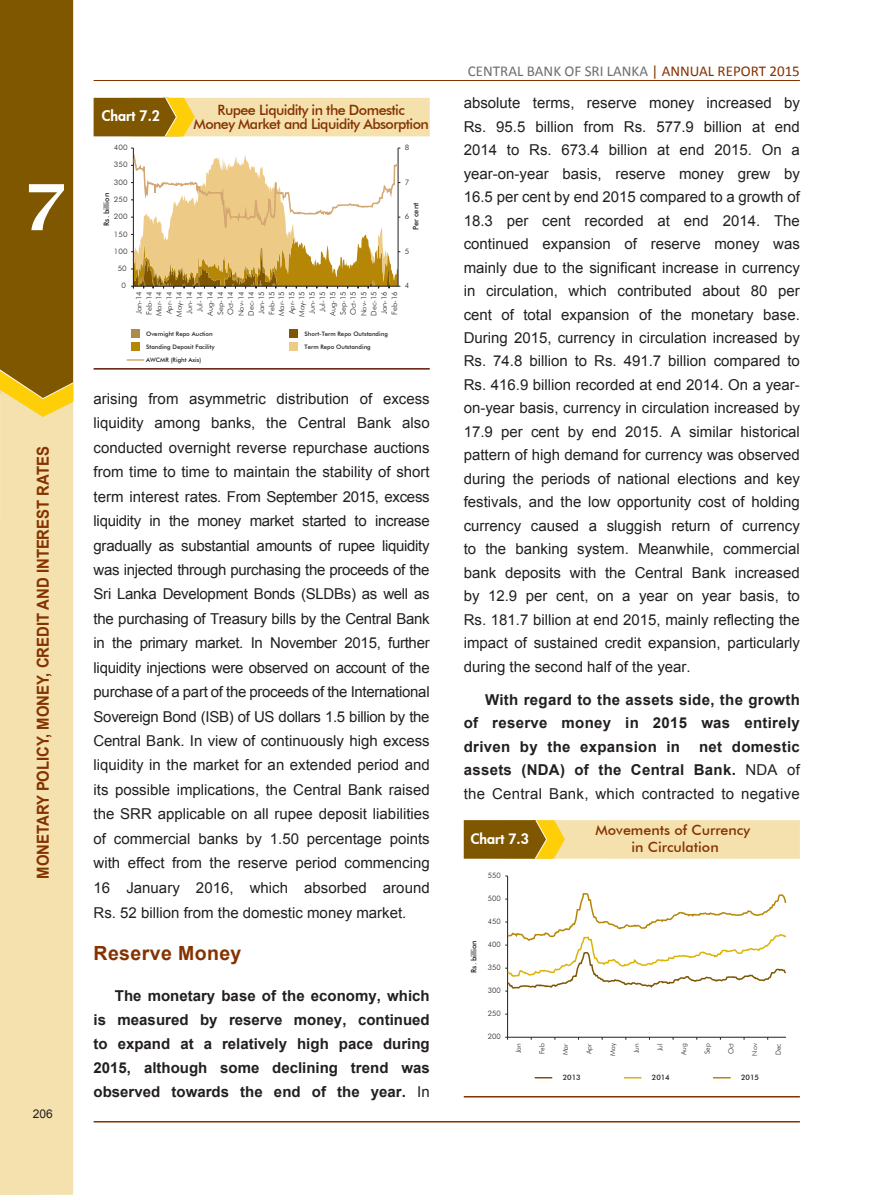
<style>
.page{position:relative;width:885px;height:1195px;background:#fff}
.page>*{position:absolute;margin:0;border:0;box-sizing:border-box;transform-origin:0 0}
.t1{font:55.2px "Capitals";color:#fff;scale:1.09 1}
.t2{font:700 19.5px "Arial";letter-spacing:.02em;color:#843200}
.t3{font:700 16.5px "Arial";color:#843200;scale:.9 1}
.t4{font:15px/23.5px "Arial";color:#231f20;text-align:justify}
.t5{font:700 15px/24px "Arial";letter-spacing:.01em;color:#231f20;text-align:justify}
.t6{font:15px "Calibri";color:#6c6d70}
.t7{font:500 14.25px/14.1px "Futura BT";letter-spacing:-.04em;color:#843200;text-align:center}
.t8{font:800 14.25px "Futura";color:#fff}
.t9{font:500 13.95px/16.8px "Futura BT";color:#843200;text-align:center}
.t10{font:800 13.95px "Futura";color:#fff}
.t11{font:12px "Arial";color:#231f20}
.t12{font:300 7.5px/10.4px "Futura BT";color:#231f20;text-align:right;scale:1.05 1}
.t13{font:500 7.5px "Futura BT";letter-spacing:-.005em;color:#231f20}
.t14{font:300 7.5px "Futura BT";color:#231f20}
.t15{font:300 7.05px "Futura BT";letter-spacing:-.005em;color:#231f20}
.t16{font:500 6.15px "Futura BT";color:#231f20}
.s1{font-weight:400}
.s2{color:#843200}
.s3{font-weight:700}
</style>
<div class="page">
<div style="left:0;top:417px;width:73px;height:778px;background:#f4e1ad"></div>
<svg style="left:0;top:0;width:73px;height:417px;background:#886005"></svg>
<hr style="left:94px;top:1121px;width:705px;height:1px;background:#843200">
<hr style="left:94px;top:80px;width:705px;height:1px;background:#843200">
<hr style="left:94px;top:368px;width:335px;height:2px;background:#5f1700">
<svg style="left:94px;top:98px;width:335px;height:191px"></svg>
<div style="left:131px;top:330px;width:9px;height:8px;background:#aa8d4c"></div>
<div style="left:289px;top:330px;width:9px;height:8px;background:#7f5700"></div>
<div style="left:131px;top:343px;width:9px;height:8px;background:#b68606"></div>
<div style="left:289px;top:343px;width:9px;height:8px;background:#edca85"></div>
<svg style="left:127px;top:359px;width:17px;height:2px"></svg>
<svg style="left:463px;top:820px;width:336px;height:39px;background:#dac17f"></svg>
<hr style="left:463px;top:1096px;width:336px;height:1px;background:#843200">
<hr style="left:507px;top:876px;width:1px;height:161px;background:#231f20">
<hr style="left:507px;top:1037px;width:278px;height:1px;background:#231f20">
<svg style="left:505px;top:892px;width:282px;height:100px"></svg>
<svg style="left:534px;top:1077px;width:18px;height:1px"></svg>
<svg style="left:623px;top:1077px;width:18px;height:1px"></svg>
<svg style="left:713px;top:1077px;width:17px;height:1px"></svg>
<h1 class="t1" style="left:26px;top:170px;width:38px">7</h1>
<p class="t3" style="left:32px;top:879px;width:482px;rotate:-90deg">MONETaRY POLICY, MONEY, CREDIT AND INTEREST RATES</p>
<p class="t11" style="left:33px;top:1106px;width:22px">206</p>
<p class="t8" style="left:102px;top:107px;width:60px">Chart 7.2</p>
<p class="t12" style="left:114px;top:142px;width:14px">400</p>
<p class="t12" style="left:114px;top:160px;width:14px">350</p>
<p class="t12" style="left:114px;top:177px;width:14px">300</p>
<p class="t13" style="left:102px;top:226px;width:34px;rotate:-90deg">Rs. billion</p>
<p class="t12" style="left:114px;top:194px;width:14px">250</p>
<p class="t12" style="left:114px;top:211px;width:14px">200</p>
<p class="t12" style="left:114px;top:229px;width:14px">150</p>
<p class="t12" style="left:114px;top:246px;width:14px">100</p>
<p class="t12" style="left:118px;top:263px;width:10px">50</p>
<p class="t12" style="left:121px;top:280px;width:6px">0</p>
<p class="t7" style="left:193px;top:102px;width:237px">Rupee Liquidity in the Domestic<br>Money Market and Liquidity Absorption</p>
<p class="t12" style="left:405px;top:142px;width:6px">8</p>
<p class="t12" style="left:405px;top:177px;width:6px">7</p>
<p class="t13" style="left:411px;top:230px;width:29px;rotate:-90deg">Per cent</p>
<p class="t12" style="left:405px;top:211px;width:6px">6</p>
<p class="t12" style="left:405px;top:246px;width:6px">5</p>
<p class="t12" style="left:405px;top:280px;width:6px">4</p>
<p class="t12" style="left:134px;top:315px;width:24px;text-align:left;rotate:-90deg">Jan-14<br>Feb-14</p>
<p class="t12" style="left:153px;top:317px;width:26px;rotate:-90deg">Mar-14<br>Apr-14<br>May-14<br>Jun-14<br>Jul-14<br>Aug-14<br>Sep-14<br>Oct-14<br>Nov-14<br>Dec-14<br>Jan-15<br>Feb-15</p>
<p class="t12" style="left:276px;top:317px;width:26px;rotate:-90deg">Mar-15<br>Apr-15<br>May-15<br>Jun-15<br>Jul-15<br>Aug-15<br>Sep-15<br>Oct-15<br>Nov-15<br>Dec-15<br>Jan-16<br>Feb-16</p>
<p class="t16" style="left:146px;top:330px;width:68px">Overnight Repo Auction</p>
<p class="t16" style="left:304px;top:330px;width:85px">Short-Term Repo Outstanding</p>
<p class="t16" style="left:146px;top:343px;width:70px">Standing Deposit Facility</p>
<p class="t16" style="left:304px;top:343px;width:68px">Term Repo Outstanding</p>
<p class="t16" style="left:146px;top:356px;width:57px">AWCMR (Right Axis)</p>
<p class="t4" style="left:94px;top:387px;width:337px;line-height:24.5px">arising from asymmetric distribution of excess liquidity among banks, the Central Bank also conducted overnight reverse repurchase auctions from time to time to maintain the stability of short term interest rates. From September 2015, excess liquidity in the money market started to increase gradually as substantial amounts of rupee liquidity was injected through purchasing the proceeds of the Sri Lanka Development Bonds (SLDBs) as well as the purchasing of Treasury bills by the Central Bank in the primary market. In November 2015, further liquidity injections were observed on account of the purchase of a part of the proceeds of the International Sovereign Bond (ISB) of US dollars 1.5 billion by the Central Bank. In view of continuously high excess liquidity in the market for an extended period and its possible implications, the Central Bank raised the SRR applicable on all rupee deposit liabilities of commercial banks by 1.50 percentage points with effect from the reserve period commencing 16 January 2016, which absorbed around Rs. 52 billion from the domestic money market.</p>
<p class="t2" style="left:94px;top:940px;width:149px">Reserve Money</p>
<p class="t5" style="left:94px;top:984px;width:337px;text-indent:21px">The monetary base of the economy, which is measured by reserve money, continued to expand at a relatively high pace during 2015, although some declining trend was observed towards the end of the year. <span class="s1">In</span></p>
<p class="t6" style="left:468px;top:61px;width:333px">CENTRAL BANK OF SRI LANKA <span class="s2">| ANNUAL REPORT 2015</span></p>
<p class="t4" style="left:463px;top:91px;width:337px">absolute terms, reserve money increased by Rs. 95.5 billion from Rs. 577.9 billion at end 2014 to Rs. 673.4 billion at end 2015. On a year-on-year basis, reserve money grew by 16.5 per cent by end 2015 compared to a growth of 18.3 per cent recorded at end 2014. The continued expansion of reserve money was mainly due to the significant increase in currency in circulation, which contributed about 80 per cent of total expansion of the monetary base.<br>During 2015, currency in circulation increased by Rs. 74.8 billion to Rs. 491.7 billion compared to Rs. 416.9 billion recorded at end 2014. On a year&shy;on-year basis, currency in circulation increased by 17.9 per cent by end 2015. A similar historical pattern of high demand for currency was observed during the periods of national elections and key festivals, and the low opportunity cost of holding currency caused a sluggish return of currency to the banking system. Meanwhile, commercial bank deposits with the Central Bank increased by 12.9 per cent, on a year on year basis, to Rs. 181.7 billion at end 2015, mainly reflecting the impact of sustained credit expansion, particularly during the second half of the year.</p>
<p class="t5" style="left:463px;top:688px;width:337px;line-height:23.4px;text-indent:21px">With regard to the assets side, the growth of reserve money in 2015 was entirely driven by the expansion in</p>
<p class="t4" style="left:463px;top:735px;width:337px;text-indent:235px"><span class="s3">net domestic assets (NDA) of the Central Bank.</span> NDA of the Central Bank, which contracted to negative</p>
<p class="t10" style="left:470px;top:829px;width:60px">Chart 7.3</p>
<p class="t14" style="left:488px;top:871px;width:14px">550</p>
<p class="t14" style="left:488px;top:894px;width:14px">500</p>
<p class="t13" style="left:469px;top:973px;width:34px;rotate:-90deg">Rs. billion</p>
<p class="t14" style="left:488px;top:917px;width:14px">450</p>
<p class="t14" style="left:488px;top:940px;width:14px">400</p>
<p class="t14" style="left:488px;top:963px;width:14px">350</p>
<p class="t14" style="left:488px;top:986px;width:14px">300</p>
<p class="t14" style="left:488px;top:1009px;width:14px">250</p>
<p class="t14" style="left:488px;top:1032px;width:14px">200</p>
<p class="t9" style="left:595px;top:822px;width:156px">Movements of Currency in Circulation</p>
<p class="t15" style="left:514px;top:1053px;width:12px;rotate:-90deg">Jan</p>
<p class="t15" style="left:537px;top:1054px;width:12px;rotate:-90deg">Feb</p>
<p class="t15" style="left:561px;top:1055px;width:13px;rotate:-90deg">Mar</p>
<p class="t15" style="left:584px;top:1054px;width:12px;rotate:-90deg">Apr</p>
<p class="t15" style="left:608px;top:1056px;width:14px;rotate:-90deg">May</p>
<p class="t15" style="left:632px;top:1053px;width:11px;rotate:-90deg">Jun</p>
<p class="t15" style="left:655px;top:1051px;width:9px;rotate:-90deg">Jul</p>
<p class="t15" style="left:679px;top:1055px;width:13px;rotate:-90deg">Aug</p>
<p class="t15" style="left:703px;top:1054px;width:12px;rotate:-90deg">Sep</p>
<p class="t15" style="left:726px;top:1054px;width:13px;rotate:-90deg">Oct</p>
<p class="t15" style="left:750px;top:1055px;width:14px;rotate:-90deg">Nov</p>
<p class="t15" style="left:773px;top:1055px;width:13px;rotate:-90deg">Dec</p>
<p class="t13" style="left:562px;top:1072px;width:19px">2013</p>
<p class="t13" style="left:651px;top:1072px;width:19px">2014</p>
<p class="t13" style="left:741px;top:1072px;width:19px">2015</p>
</div>
